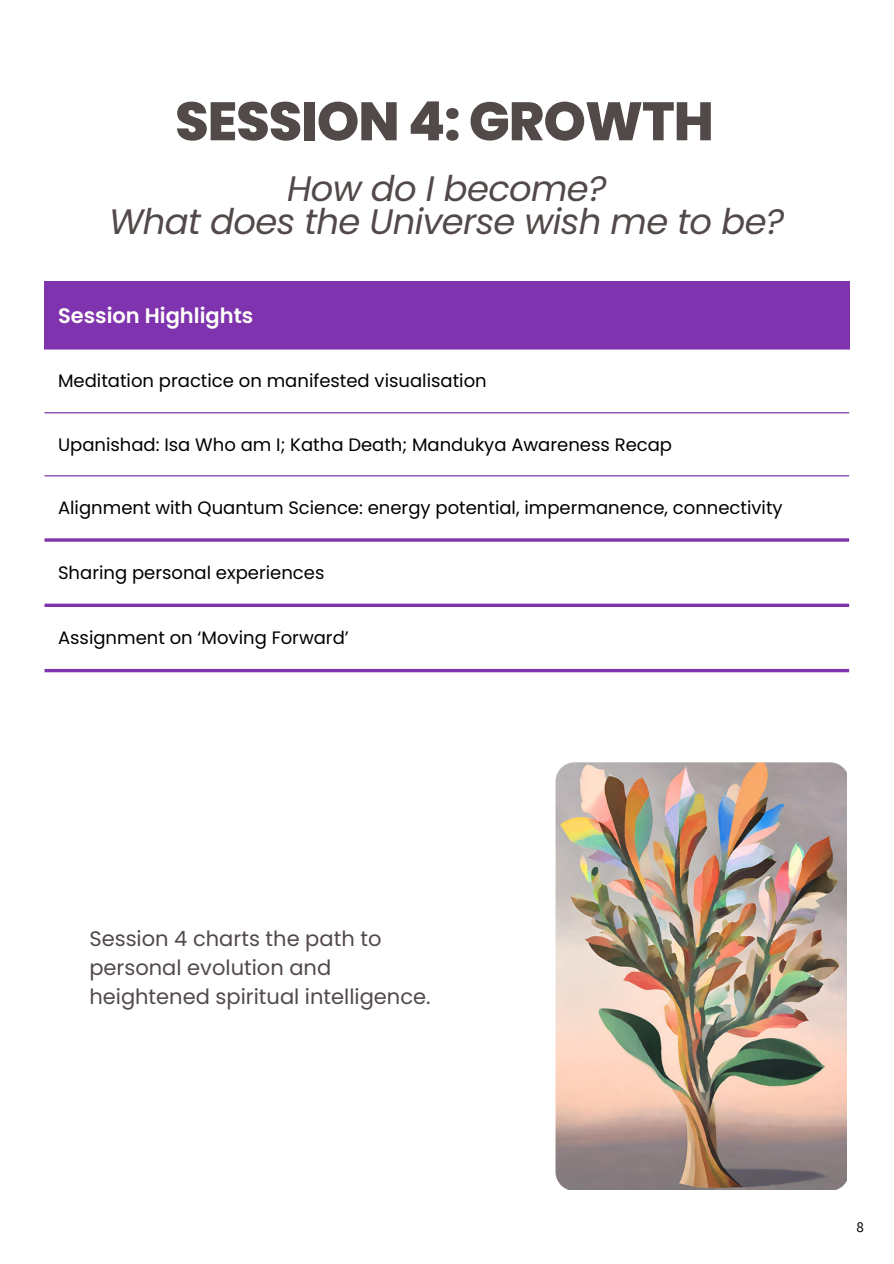
<style>
.page{position:relative;width:894px;height:1264px;background:#fff}
.page>*{position:absolute;margin:0;border:0;box-sizing:border-box;transform-origin:0 0}
.t1{font:800 54px "Poppins";letter-spacing:-.02em;color:#524949}
.t2{font:italic 35.4px/33.8px "Poppins";letter-spacing:-.02em;color:#524949;text-align:center}
.t3{font:21px/29.2px "Poppins";color:#524949}
.t4{font:600 21px "Poppins";color:#fffffa}
.t5{font:18px "Poppins";color:#000}
.t6{font:15px "Source Sans Pro";color:#000}
</style>
<div class="page">
<div style="left:45px;top:281px;width:804px;height:69px;background:#8033af"></div>
<svg style="left:45px;top:349px;width:804px;height:322px"></svg>
<hr style="left:45px;top:412px;width:803px;height:1px;background:#8033af">
<hr style="left:45px;top:475px;width:803px;height:1px;background:#8033af">
<hr style="left:45px;top:538px;width:803px;height:3px;background:#8033af">
<svg style="left:45px;top:603px;width:803px;height:4px;background:#9453bb"></svg>
<hr style="left:45px;top:669px;width:803px;height:3px;background:#8033af">
<img style="left:555px;top:762px;width:291px;height:427px">
<h1 class="t1" style="left:175px;top:84px;width:540px">SESSION 4: GROWTH</h1>
<h2 class="t2" style="left:109px;top:171px;width:676px">How do I become?<br>What does the Universe wish me to be?</h2>
<p class="t4" style="left:58px;top:301px;width:197px">Session Highlights</p>
<p class="t5" style="left:58px;top:368px;width:430px">Meditation practice on manifested visualisation</p>
<p class="t5" style="left:58px;top:431px;width:615px">Upanishad: Isa Who am I; Katha Death; Mandukya Awareness Recap</p>
<p class="t5" style="left:58px;top:494px;width:726px">Alignment with Quantum Science: energy potential, impermanence, connectivity</p>
<p class="t5" style="left:58px;top:560px;width:268px">Sharing personal experiences</p>
<p class="t5" style="left:58px;top:625px;width:292px">Assignment on ‘Moving Forward’</p>
<p class="t3" style="left:89px;top:923px;width:342px">Session 4 charts the path to personal evolution and heightened spiritual intelligence.</p>
<p class="t6" style="left:856px;top:1217px;width:9px">8</p>
</div>
